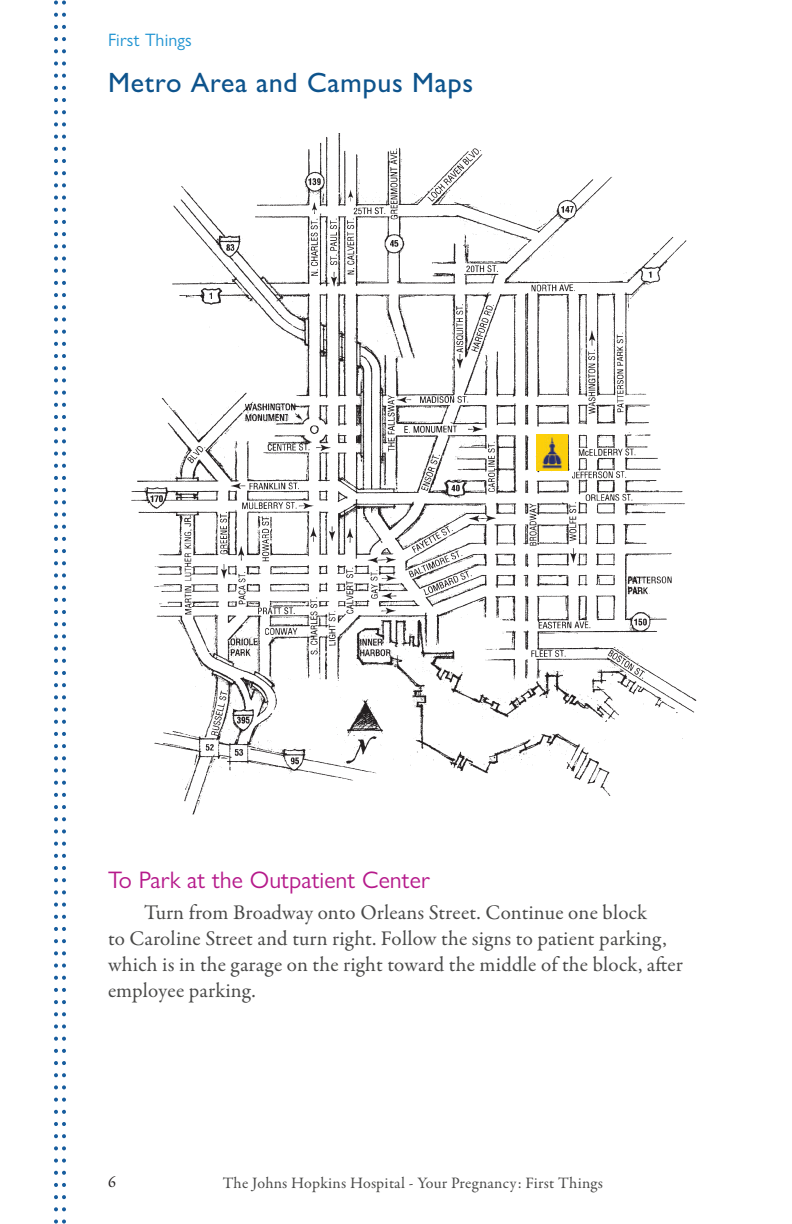
<style>
.page{position:relative;width:792px;height:1224px;background:#fff}
.page>*{position:absolute;margin:0;border:0;box-sizing:border-box;transform-origin:0 0}
.Headlines{font:500 28px "Gill Sans Nova";letter-spacing:.025em;color:#0d538c}
.Subheads{font:24px "Gill Sans Nova";color:#b61a8b}
.Text{font:21px/26px "Garamond Premr Pro";letter-spacing:.005em;color:#494948}
.t1{font:18px "Gill Sans Nova";letter-spacing:.01em;color:#2094d2}
.Master_Footer_Book{font:16px "Garamond Premr Pro";letter-spacing:.015em;color:#494948}
.t2{font:16px "Garamond Premr Pro";color:#262223}
</style>
<div class="page">
<svg style="left:54px;top:0;width:12px;height:1224px"></svg>
<img style="left:131px;top:133px;width:566px;height:682px">
<img style="left:537px;top:435px;width:31px;height:35px">
<p class="t1" style="left:108px;top:29px;width:85px">First Things</p>
<p class="Headlines" style="left:108px;top:66px;width:367px">Metro Area and Campus Maps</p>
<p class="Subheads" style="left:108px;top:865px;width:323px">To Park at the Outpatient Center</p>
<p class="Text" style="left:108px;top:900px;width:576px;text-indent:36px">Turn from Broadway onto Orleans Street. Continue one block<br>to Caroline Street and turn right. Follow the signs to patient parking, which is in the garage on the right toward the middle of the block, after employee parking.</p>
<p class="t2" style="left:108px;top:1172px;width:9px">6</p>
<p class="Master_Footer_Book" style="left:223px;top:1173px;width:382px">The Johns Hopkins Hospital - Your Pregnancy: First Things</p>
</div>
